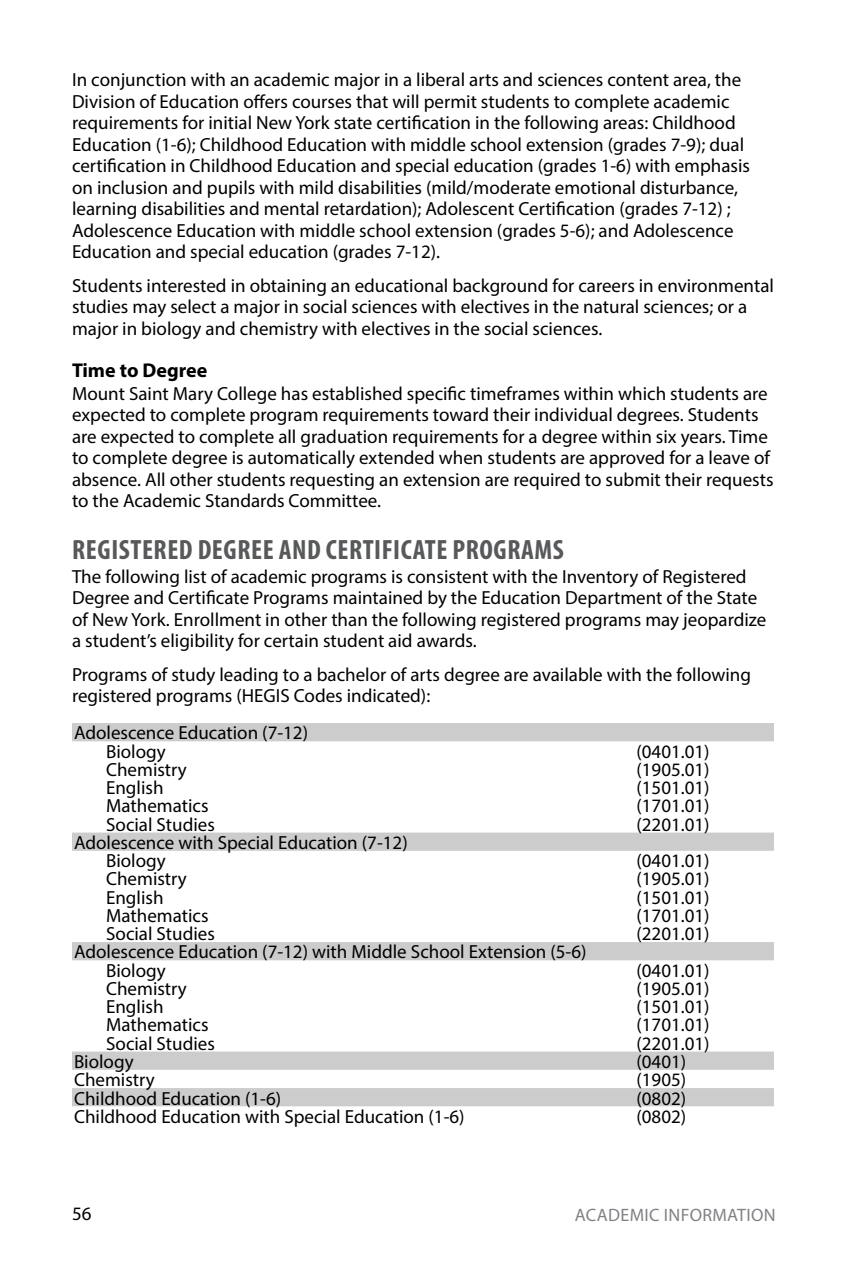
<style>
.page{position:relative;width:846px;height:1278px;background:#fff}
.page>*{position:absolute;margin:0;border:0;box-sizing:border-box;transform-origin:0 0}
.t1{font:700 condensed 28px "Myriad Pro";letter-spacing:.02em;color:#58595b}
.t2{font:700 20px "Myriad Pro";color:#000}
.t3{font:19px/21.4px "Myriad Pro";color:#000}
.t4{font:18px "Myriad Pro";letter-spacing:.02em;color:#808285}
</style>
<div class="page">
<svg style="left:72px;top:723px;width:702px;height:383px"></svg>
<p class="t3" style="left:72px;top:69px;width:680px">In conjunction with an academic major in a liberal arts and sciences content area, the Division of Education offers courses that will permit students to complete academic requirements for initial New York state certification in the following areas: Childhood Education (1-6); Childhood Education with middle school extension (grades 7-9); dual certification in Childhood Education and special education (grades 1-6) with emphasis on inclusion and pupils with mild disabilities (mild/moderate emotional disturbance, learning disabilities and mental retardation); Adolescent Certification (grades 7-12) ; Adolescence Education with middle school extension (grades 5-6); and Adolescence Education and special education (grades 7-12).</p>
<p class="t3" style="left:72px;top:274px;width:704px">Students interested in obtaining an educational background for careers in environmental studies may select a major in social sciences with electives in the natural sciences; or a major in biology and chemistry with electives in the social sciences.</p>
<p class="t2" style="left:72px;top:358px;width:137px">Time to Degree</p>
<p class="t3" style="left:72px;top:382px;width:703px">Mount Saint Mary College has established specific timeframes within which students are expected to complete program requirements toward their individual degrees. Students are expected to complete all graduation requirements for a degree within six years. Time to complete degree is automatically extended when students are approved for a leave of absence. All other students requesting an extension are required to submit their requests to the Academic Standards Committee.</p>
<h1 class="t1" style="left:72px;top:533px;width:493px">REGISTERED DEGREE AND CERTIFICATE PROGRAMS</h1>
<p class="t3" style="left:72px;top:566px;width:696px">The following list of academic programs is consistent with the Inventory of Registered Degree and Certificate Programs maintained by the Education Department of the State of New York. Enrollment in other than the following registered programs may jeopardize a student’s eligibility for certain student aid awards.</p>
<p class="t3" style="left:72px;top:664px;width:681px">Programs of study leading to a bachelor of arts degree are available with the following registered programs (HEGIS Codes indicated):</p>
<p class="t3" style="left:106px;top:724px;width:204px;line-height:18.2px;text-indent:-32px">Adolescence Education (7-12)<br>Biology</p>
<p class="t3" style="left:636px;top:740px;width:75px">(0401.01)</p>
<p class="t3" style="left:106px;top:758px;width:82px">Chemistry</p>
<p class="t3" style="left:636px;top:758px;width:75px">(1905.01)</p>
<p class="t3" style="left:106px;top:777px;width:59px">English</p>
<p class="t3" style="left:636px;top:777px;width:75px">(1501.01)</p>
<p class="t3" style="left:106px;top:795px;width:104px">Mathematics</p>
<p class="t3" style="left:636px;top:795px;width:75px">(1701.01)</p>
<p class="t3" style="left:106px;top:813px;width:110px">Social Studies</p>
<p class="t3" style="left:636px;top:813px;width:75px">(2201.01)</p>
<p class="t3" style="left:106px;top:833px;width:303px;line-height:18.2px;text-indent:-32px">Adolescence with Special Education (7-12)<br>Biology</p>
<p class="t3" style="left:636px;top:850px;width:75px">(0401.01)</p>
<p class="t3" style="left:106px;top:868px;width:82px">Chemistry</p>
<p class="t3" style="left:636px;top:868px;width:75px">(1905.01)</p>
<p class="t3" style="left:106px;top:886px;width:59px">English</p>
<p class="t3" style="left:636px;top:886px;width:75px">(1501.01)</p>
<p class="t3" style="left:106px;top:905px;width:104px">Mathematics</p>
<p class="t3" style="left:636px;top:905px;width:75px">(1701.01)</p>
<p class="t3" style="left:106px;top:923px;width:110px">Social Studies</p>
<p class="t3" style="left:636px;top:923px;width:75px">(2201.01)</p>
<p class="t3" style="left:106px;top:943px;width:482px;line-height:18.2px;text-indent:-32px">Adolescence Education (7-12) with Middle School Extension (5-6)<br>Biology</p>
<p class="t3" style="left:636px;top:959px;width:75px">(0401.01)</p>
<p class="t3" style="left:106px;top:978px;width:82px">Chemistry</p>
<p class="t3" style="left:636px;top:978px;width:75px">(1905.01)</p>
<p class="t3" style="left:106px;top:996px;width:59px">English</p>
<p class="t3" style="left:636px;top:996px;width:75px">(1501.01)</p>
<p class="t3" style="left:106px;top:1014px;width:104px">Mathematics</p>
<p class="t3" style="left:636px;top:1014px;width:75px">(1701.01)</p>
<p class="t3" style="left:106px;top:1032px;width:110px">Social Studies</p>
<p class="t3" style="left:636px;top:1032px;width:75px">(2201.01)</p>
<p class="t3" style="left:74px;top:1051px;width:61px">Biology</p>
<p class="t3" style="left:636px;top:1051px;width:51px">(0401)</p>
<p class="t3" style="left:74px;top:1069px;width:82px">Chemistry</p>
<p class="t3" style="left:636px;top:1069px;width:51px">(1905)</p>
<p class="t3" style="left:74px;top:1087px;width:209px">Childhood Education (1-6)</p>
<p class="t3" style="left:636px;top:1087px;width:51px">(0802)</p>
<p class="t3" style="left:74px;top:1105px;width:392px">Childhood Education with Special Education (1-6)</p>
<p class="t3" style="left:636px;top:1105px;width:51px">(0802)</p>
<p class="t3" style="left:72px;top:1203px;width:21px">56</p>
<p class="t4" style="left:575px;top:1204px;width:203px">ACADEMIC INFORMATION</p>
</div>
